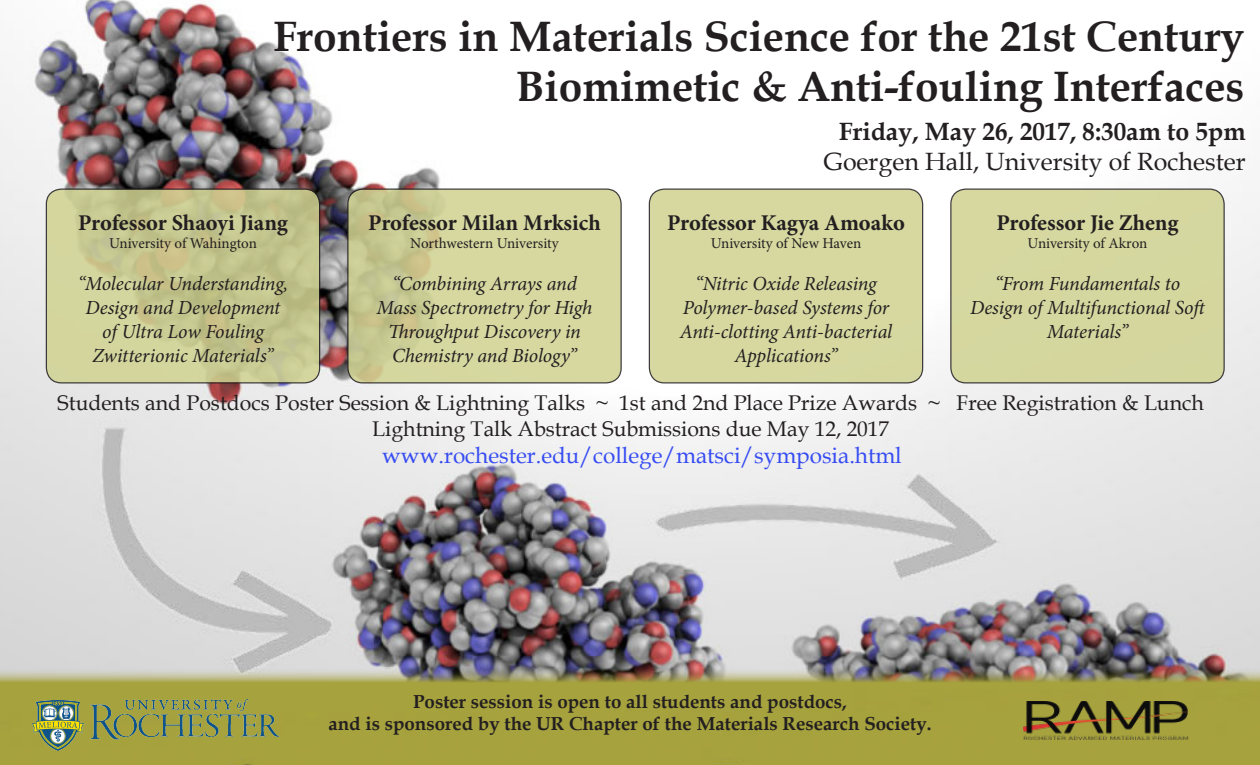
<style>
.page{position:relative;width:1260px;height:765px;background:#fff}
.page>*{position:absolute;margin:0;border:0;box-sizing:border-box;transform-origin:0 0}
.t1{font:700 42.5px "Book Antiqua";color:#231f20}
.t2{font:25px/30px "Book Antiqua";color:#231f20;text-align:center}
.t3{font:700 22.5px "Minion Pro";color:#231f20}
.t4{font:22.5px "Book Antiqua";color:#364cf2}
.t5{font:21.25px "Book Antiqua";color:#231f20}
.t6{font:italic 20px/24px "Minion Pro";letter-spacing:-.01em;color:#231f20;text-align:center}
.t7{font:700 18.75px "Book Antiqua";color:#231f20}
.t8{font:15px "Minion Pro";letter-spacing:-.005em;color:#231f20}
.s1{font-weight:700}
</style>
<div class="page">
<img style="left:0;top:0;width:1260px;height:667px">
<svg style="left:46px;top:189px;width:274px;height:194px;background:#c7c991"></svg>
<div style="left:46px;top:188px;width:274px;height:195px;border:1px solid #231f20;border-radius:15px"></div>
<svg style="left:348px;top:189px;width:273px;height:194px;background:#d1d29a"></svg>
<div style="left:347px;top:188px;width:275px;height:195px;border:1px solid #231f20;border-radius:15px"></div>
<div style="left:649px;top:189px;width:274px;height:194px;background:#d6d8a0;border-radius:15px"></div>
<div style="left:649px;top:188px;width:274px;height:195px;border:1px solid #231f20;border-radius:15px"></div>
<div style="left:951px;top:189px;width:273px;height:194px;background:#d4d79f;border-radius:15px"></div>
<div style="left:950px;top:188px;width:275px;height:195px;border:1px solid #231f20;border-radius:15px"></div>
<img style="left:0;top:667px;width:1260px;height:98px">
<img style="left:33px;top:700px;width:247px;height:51px">
<img style="left:1023px;top:701px;width:167px;height:40px">
<p class="t1" style="left:273px;top:8px;width:973px">Frontiers in Materials Science for the 21st Century</p>
<p class="t1" style="left:516px;top:58px;width:730px">Biomimetic &amp; Anti-fouling Interfaces</p>
<p class="t2" style="left:824px;top:116px;width:423px"><span class="s1">Friday, May 26, 2017, 8:30am to 5pm<br></span>Goergen Hall, University of Rochester</p>
<p class="t3" style="left:78px;top:207px;width:211px">Professor Shaoyi Jiang</p>
<p class="t8" style="left:109px;top:233px;width:149px">University of Wahington</p>
<p class="t6" style="left:78px;top:271px;width:212px">“Molecular Understanding,<br>Design and Development of Ultra Low Fouling<br>Zwitterionic Materials”</p>
<p class="t3" style="left:368px;top:207px;width:234px">Professor Milan Mrksich</p>
<p class="t8" style="left:410px;top:233px;width:150px">Northwestern University</p>
<p class="t6" style="left:377px;top:271px;width:217px">“Combining Arrays and<br>Mass Spectrometry for High<br>Throughput Discovery in<br>Chemistry and Biology”</p>
<p class="t3" style="left:667px;top:207px;width:239px">Professor Kagya Amoako</p>
<p class="t8" style="left:711px;top:233px;width:152px">University of New Haven</p>
<p class="t6" style="left:680px;top:271px;width:214px">“Nitric Oxide Releasing<br>Polymer-based Systems for<br>Anti-clotting Anti-bacterial<br>Applications”</p>
<p class="t3" style="left:996px;top:207px;width:184px">Professor Jie Zheng</p>
<p class="t8" style="left:1028px;top:233px;width:121px">University of Akron</p>
<p class="t6" style="left:970px;top:271px;width:239px">“From Fundamentals to<br>Design of Multifunctional Soft<br>Materials”</p>
<p class="t5" style="left:58px;top:388px;width:1148px">Students and Postdocs Poster Session &amp; Lightning Talks ~ 1st and 2nd Place Prize Awards ~ Free Registration &amp; Lunch</p>
<p class="t5" style="left:372px;top:414px;width:518px">Lightning Talk Abstract Submissions due May 12, 2017</p>
<p class="t4" style="left:382px;top:439px;width:521px">www.rochester.edu/college/matsci/symposia.html</p>
<p class="t7" style="left:413px;top:688px;width:435px">Poster session is open to all students and postdocs,</p>
<p class="t7" style="left:328px;top:711px;width:605px">and is sponsored by the UR Chapter of the Materials Research Society.</p>
</div>
